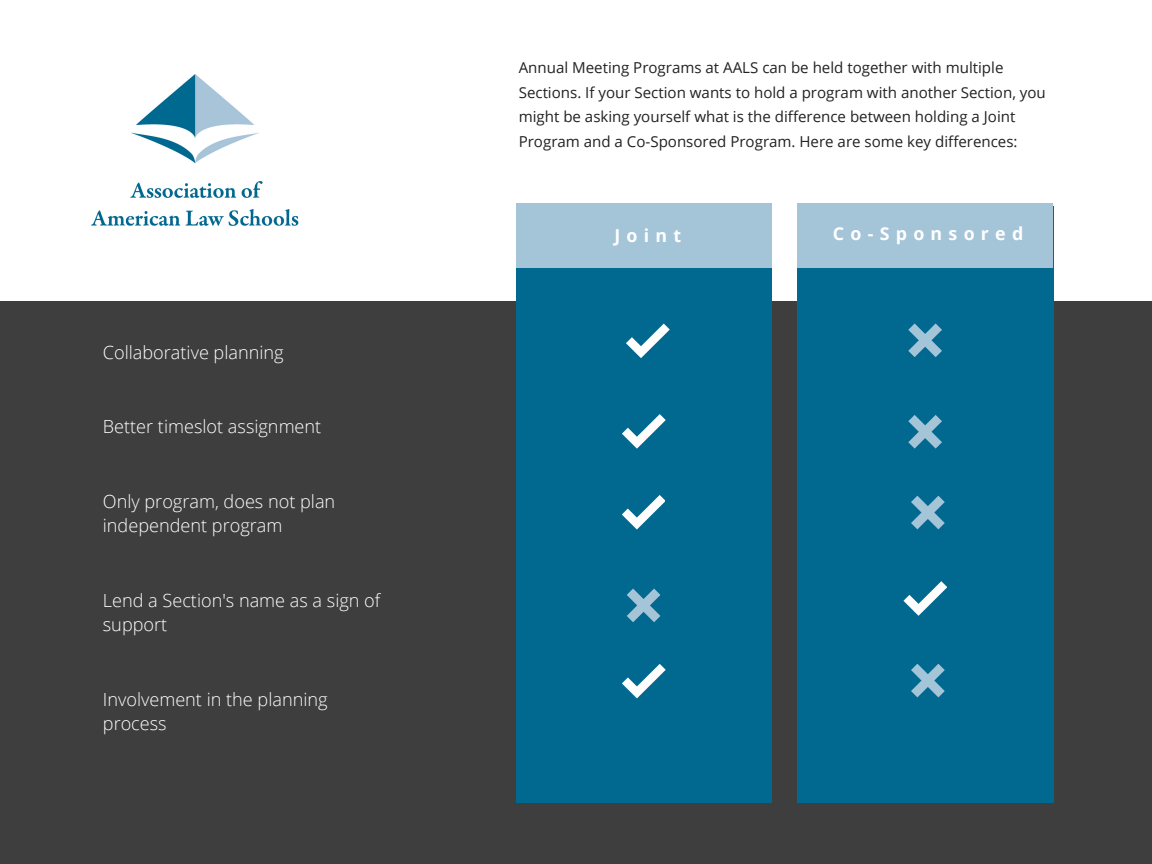
<style>
.page{position:relative;width:1152px;height:864px;background:#fff}
.page>*{position:absolute;margin:0;border:0;box-sizing:border-box;transform-origin:0 0}
.t1{font:300 18.15px/24.8px "Open Sans";color:#fff}
.t2{font:700 17.85px "Open Sans";letter-spacing:.35em;color:#fff}
.t3{font:15.15px/24.8px "Open Sans";color:#222}
</style>
<div class="page">
<div style="left:0;top:301px;width:1152px;height:563px;background:#3e3e3e"></div>
<div style="left:516px;top:205px;width:255px;height:597px;background:#01688f"></div>
<div style="left:516px;top:203px;width:255px;height:65px;background:#a4c4d8"></div>
<div style="left:798px;top:207px;width:255px;height:596px;background:#01688f"></div>
<div style="left:798px;top:203px;width:255px;height:65px;background:#a4c4d8"></div>
<svg style="left:626px;top:324px;width:43px;height:34px"></svg>
<svg style="left:911px;top:496px;width:34px;height:33px"></svg>
<svg style="left:627px;top:589px;width:33px;height:33px"></svg>
<svg style="left:911px;top:664px;width:34px;height:33px"></svg>
<svg style="left:622px;top:414px;width:43px;height:35px"></svg>
<svg style="left:622px;top:495px;width:43px;height:35px"></svg>
<svg style="left:904px;top:581px;width:43px;height:35px"></svg>
<svg style="left:622px;top:664px;width:43px;height:34px"></svg>
<img style="left:91px;top:74px;width:208px;height:152px">
<svg style="left:908px;top:323px;width:34px;height:34px"></svg>
<svg style="left:908px;top:415px;width:34px;height:34px"></svg>
<p class="t1" style="left:103px;top:340px;width:182px">Collaborative planning</p>
<p class="t1" style="left:103px;top:414px;width:220px">Better timeslot assignment</p>
<p class="t1" style="left:103px;top:488px;width:234px">Only program, does not plan independent program</p>
<p class="t1" style="left:103px;top:587px;width:279px">Lend a Section's name as a sign of support</p>
<p class="t1" style="left:103px;top:686px;width:226px">Involvement in the planning process</p>
<p class="t3" style="left:519px;top:55px;width:529px">Annual Meeting Programs at AALS can be held together with multiple Sections. If your Section wants to hold a program with another Section, you might be asking yourself what is the difference between holding a Joint Program and a Co-Sponsored Program. Here are some key differences:</p>
<p class="t2" style="left:614px;top:223px;width:68px">Joint</p>
<p class="t2" style="left:833px;top:221px;width:192px">Co-Sponsored</p>
</div>
